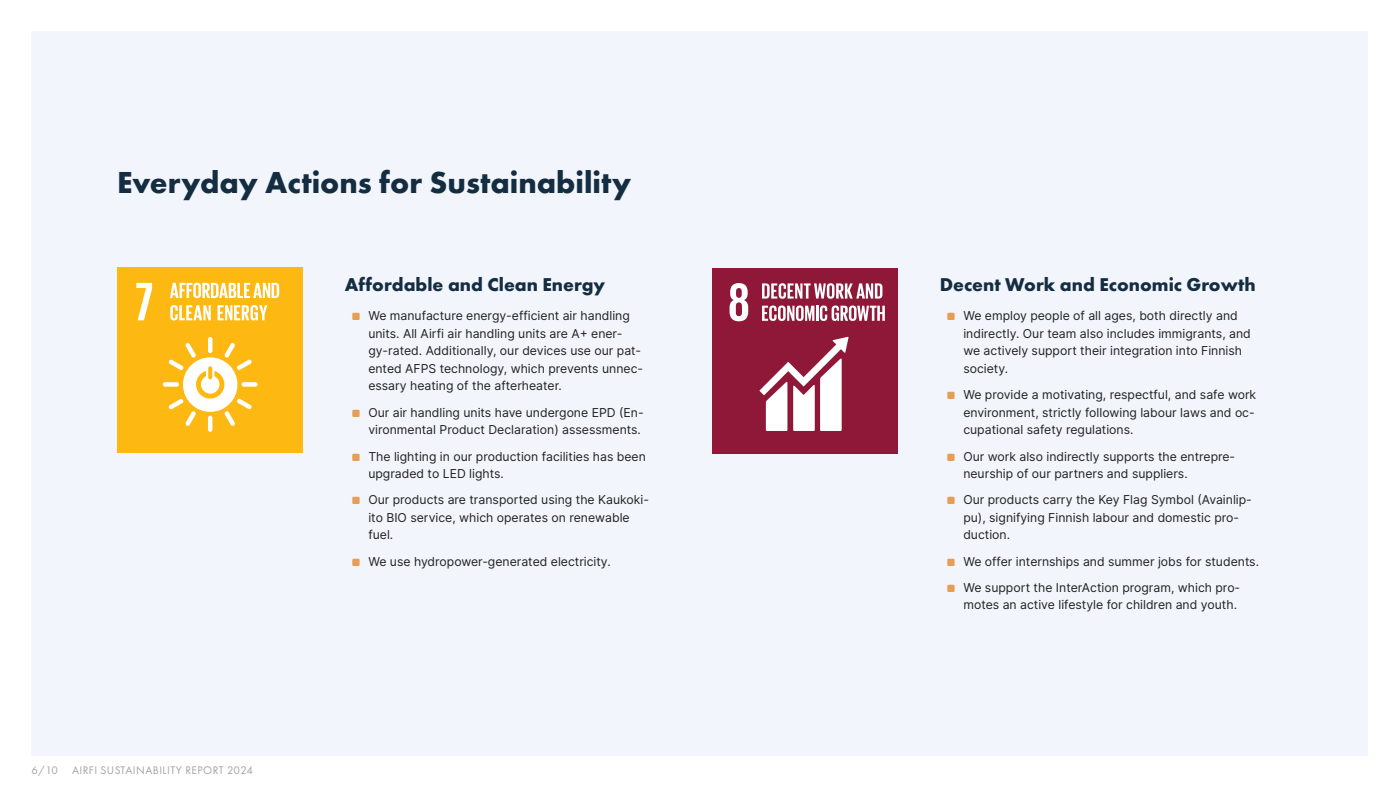
<style>
.page{position:relative;width:1400px;height:788px;background:#fff}
.page>*{position:absolute;margin:0;border:0;box-sizing:border-box;transform-origin:0 0}
.t1{font:700 31.5px "Futura PT";color:#142d41}
.t2{font:700 19.25px "Futura PT";color:#142d41}
.t3{font:12.25px/17.5px "Inter";color:#212121}
.t4{font:11.38px "Futura PT";letter-spacing:.04em;color:#a3a3a3}
.s1{color:#e59e53}
</style>
<div class="page">
<div style="left:32px;top:31px;width:1337px;height:725px;background:#f2f5fc"></div>
<div style="left:712px;top:268px;width:185px;height:185px;background:#8f1738"></div>
<svg style="left:730px;top:283px;width:18px;height:38px"></svg>
<svg style="left:759px;top:337px;width:90px;height:94px"></svg>
<svg style="left:762px;top:283px;width:120px;height:16px"></svg>
<svg style="left:762px;top:305px;width:123px;height:16px"></svg>
<div style="left:117px;top:267px;width:186px;height:186px;background:#fdb812"></div>
<svg style="left:136px;top:283px;width:16px;height:37px"></svg>
<svg style="left:163px;top:382px;width:16px;height:4px"></svg>
<svg style="left:242px;top:382px;width:16px;height:4px"></svg>
<hr style="left:208px;top:337px;width:4px;height:16px;background:#fff;border-radius:2px">
<hr style="left:208px;top:415px;width:4px;height:17px;background:#fff;border-radius:2px">
<svg style="left:168px;top:342px;width:84px;height:84px"></svg>
<svg style="left:170px;top:283px;width:109px;height:15px"></svg>
<svg style="left:170px;top:305px;width:41px;height:15px"></svg>
<svg style="left:218px;top:305px;width:49px;height:15px"></svg>
<h1 class="t1" style="left:117px;top:170px;width:515px">Everyday Actions for Sustainability</h1>
<p class="t4" style="left:32px;top:765px;width:223px">6/10 AIRFI SUSTAINABILITY REPORT 2024</p>
<h2 class="t2" style="left:345px;top:277px;width:262px">Affordable and Clean Energy</h2>
<p class="t3" style="left:368px;top:307px;width:276px;text-indent:-16px"><span class="s1">⏹</span> We manufacture energy-efficient air handling units. All Airfi air handling units are A+ ener&shy;gy-rated. Additionally, our devices use our pat&shy;ented AFPS technology, which prevents unnec&shy;essary heating of the afterheater.</p>
<p class="t3" style="left:353px;top:403px;width:293px;text-align:right"><span class="s1">⏹</span> Our air handling units have undergone EPD (En&shy;vironmental Product Declaration) assessments.</p>
<p class="t3" style="left:368px;top:447px;width:279px;text-indent:-16px"><span class="s1">⏹</span> The lighting in our production facilities has been upgraded to LED lights.</p>
<p class="t3" style="left:368px;top:491px;width:282px;text-indent:-16px"><span class="s1">⏹</span> Our products are transported using the Kaukoki&shy;ito BIO service, which operates on renewable fuel.</p>
<p class="t3" style="left:353px;top:552px;width:260px"><span class="s1">⏹</span> We use hydropower-generated electricity.</p>
<h2 class="t2" style="left:940px;top:276px;width:317px">Decent Work and Economic Growth</h2>
<p class="t3" style="left:963px;top:307px;width:289px;text-indent:-16px"><span class="s1">⏹</span> We employ people of all ages, both directly and indirectly. Our team also includes immigrants, and we actively support their integration into Finnish society.</p>
<p class="t3" style="left:963px;top:386px;width:294px;text-align:justify;text-indent:-16px"><span class="s1">⏹</span> We provide a motivating, respectful, and safe work environment, strictly following labour laws and oc&shy;cupational safety regulations.</p>
<p class="t3" style="left:963px;top:447px;width:273px;text-indent:-16px"><span class="s1">⏹</span> Our work also indirectly supports the entrepre&shy;neurship of our partners and suppliers.</p>
<p class="t3" style="left:963px;top:491px;width:290px;text-indent:-16px"><span class="s1">⏹</span> Our products carry the Key Flag Symbol (Avainlip&shy;pu), signifying Finnish labour and domestic pro&shy;duction.</p>
<p class="t3" style="left:948px;top:548px;width:313px;line-height:26.2px"><span class="s1">⏹</span> We offer internships and summer jobs for students. <span class="s1">⏹</span> We support the InterAction program, which pro-</p>
<p class="t3" style="left:963px;top:596px;width:275px">motes an active lifestyle for children and youth.</p>
</div>
